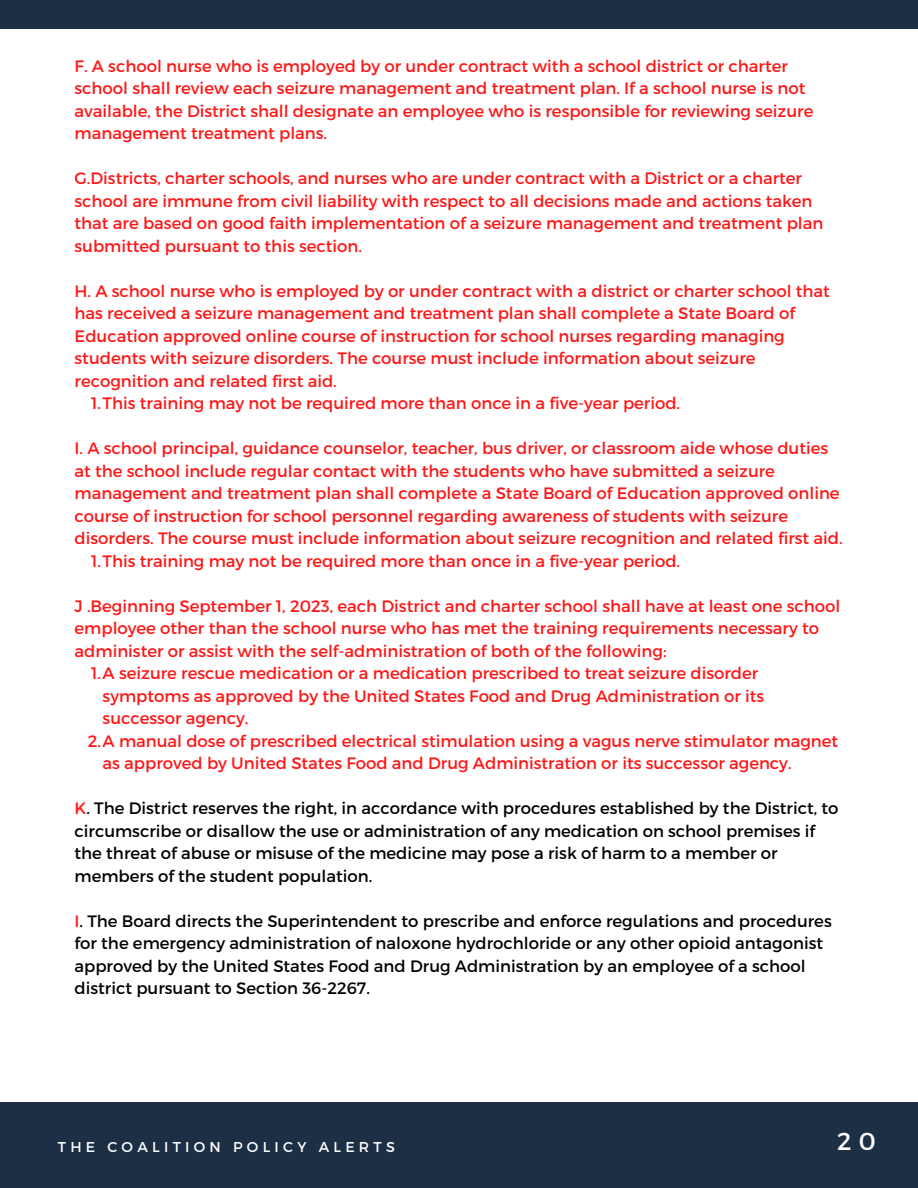
<style>
.page{position:relative;width:918px;height:1188px;background:#fff}
.page>*{position:absolute;margin:0;border:0;box-sizing:border-box;transform-origin:0 0}
.t1{font:24.6px "Montserrat";color:#fff}
.t2{font:16.5px/22.5px "Montserrat";color:#ff1616}
.t3{font:16.5px/22.5px "Montserrat";color:#000}
.t4{font:14.25px "Montserrat";letter-spacing:.3em;color:#fff}
.s1{color:#ff1616}
</style>
<div class="page">
<div style="left:0;top:1102px;width:918px;height:86px;background:#1d2f45"></div>
<div style="left:0;top:0;width:918px;height:28px;background:#1d2f45"></div>
<p class="t2" style="left:75px;top:54px;width:740px">F. A school nurse who is employed by or under contract with a school district or charter school shall review each seizure management and treatment plan. If a school nurse is not available, the District shall designate an employee who is responsible for reviewing seizure management treatment plans.</p>
<p class="t2" style="left:75px;top:166px;width:750px">G.Districts, charter schools, and nurses who are under contract with a District or a charter school are immune from civil liability with respect to all decisions made and actions taken that are based on good faith implementation of a seizure management and treatment plan submitted pursuant to this section.</p>
<p class="t2" style="left:75px;top:279px;width:757px">H. A school nurse who is employed by or under contract with a district or charter school that has received a seizure management and treatment plan shall complete a State Board of Education approved online course of instruction for school nurses regarding managing students with seizure disorders. The course must include information about seizure recognition and related first aid.</p>
<p class="t2" style="left:91px;top:391px;width:591px">1.This training may not be required more than once in a five-year period.</p>
<p class="t2" style="left:75px;top:436px;width:770px">I. A school principal, guidance counselor, teacher, bus driver, or classroom aide whose duties at the school include regular contact with the students who have submitted a seizure management and treatment plan shall complete a State Board of Education approved online course of instruction for school personnel regarding awareness of students with seizure disorders. The course must include information about seizure recognition and related first aid.</p>
<p class="t2" style="left:91px;top:549px;width:591px">1.This training may not be required more than once in a five-year period.</p>
<p class="t2" style="left:75px;top:594px;width:767px">J .Beginning September 1, 2023, each District and charter school shall have at least one school employee other than the school nurse who has met the training requirements necessary to administer or assist with the self-administration of both of the following:</p>
<p class="t2" style="left:103px;top:661px;width:663px;text-indent:-12px">1.A seizure rescue medication or a medication prescribed to treat seizure disorder symptoms as approved by the United States Food and Drug Administration or its successor agency.</p>
<p class="t2" style="left:103px;top:729px;width:737px;text-indent:-15px">2.A manual dose of prescribed electrical stimulation using a vagus nerve stimulator magnet as approved by United States Food and Drug Administration or its successor agency.</p>
<p class="t3" style="left:75px;top:796px;width:766px"><span class="s1">K</span>. The District reserves the right, in accordance with procedures established by the District, to circumscribe or disallow the use or administration of any medication on school premises if the threat of abuse or misuse of the medicine may pose a risk of harm to a member or members of the student population.</p>
<p class="t3" style="left:75px;top:909px;width:759px"><span class="s1">I</span>. The Board directs the Superintendent to prescribe and enforce regulations and procedures for the emergency administration of naloxone hydrochloride or any other opioid antagonist approved by the United States Food and Drug Administration by an employee of a school district pursuant to Section 36-2267.</p>
<p class="t4" style="left:58px;top:1138px;width:339px">THE COALITION POLICY ALERTS</p>
<p class="t1" style="left:837px;top:1126px;width:40px">2 0</p>
</div>
